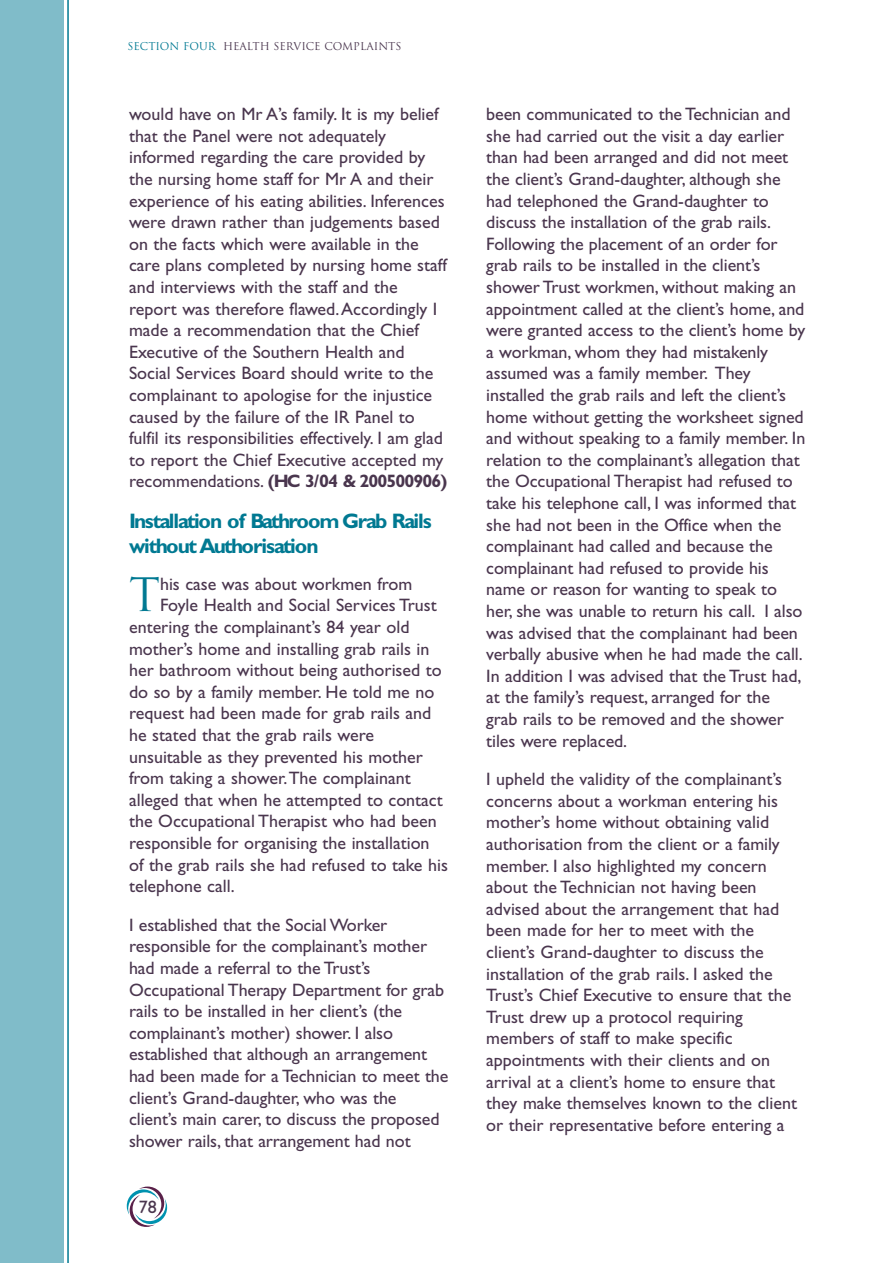
<style>
.page{position:relative;width:893px;height:1263px;background:#fff}
.page>*{position:absolute;margin:0;border:0;box-sizing:border-box;transform-origin:0 0}
.t1{font:45px "Trajan";color:#007992}
.t2{font:700 21px/25.5px "Gill Sans";letter-spacing:-.075em;color:#007992}
.t3{font:18px/21.6px "Gill Sans";letter-spacing:-.005em;color:#4a364e}
.t4{font:10.5px "Trajan";color:#4a364e}
.s1{color:#007992}
.s2{font-weight:700}
</style>
<div class="page">
<div style="left:0;top:0;width:64px;height:1263px;background:#80bcc9"></div>
<svg style="left:127px;top:1186px;width:40px;height:41px"></svg>
<hr style="left:67px;top:0;width:2px;height:1263px;background:#007992">
<p class="t4" style="left:128px;top:41px;width:275px"><span class="s1">SECTION FOUR</span> HEALTH SERVICE COMPLAINTS</p>
<p class="t3" style="left:129px;top:105px;width:320px">would have on Mr A’s family. It is my belief that the Panel were not adequately informed regarding the care provided by the nursing home staff for Mr A and their experience of his eating abilities. Inferences were drawn rather than judgements based on the facts which were available in the care plans completed by nursing home staff and interviews with the staff and the report was therefore flawed.Accordingly I made a recommendation that the Chief Executive of the Southern Health and Social Services Board should write to the complainant to apologise for the injustice caused by the failure of the IR Panel to fulfil its responsibilities effectively. I am glad to report the Chief Executive accepted my recommendations. <span class="s2">(HC 3/04 &amp; 200500906)</span></p>
<p class="t2" style="left:129px;top:510px;width:304px">Installation of Bathroom Grab Rails without Authorisation</p>
<h1 class="t1" style="left:129px;top:569px;width:33px">T</h1>
<p class="t3" style="left:160px;top:574px;width:254px">his case was about workmen from</p>
<p class="t3" style="left:160px;top:596px;width:278px">Foyle Health and Social Services Trust</p>
<p class="t3" style="left:129px;top:618px;width:282px">entering the complainant’s 84 year old</p>
<p class="t3" style="left:129px;top:639px;width:302px">mother’s home and installing grab rails in</p>
<p class="t3" style="left:129px;top:661px;width:314px">her bathroom without being authorised to</p>
<p class="t3" style="left:129px;top:682px;width:307px">do so by a family member. He told me no</p>
<p class="t3" style="left:129px;top:704px;width:304px">request had been made for grab rails and</p>
<p class="t3" style="left:129px;top:726px;width:246px">he stated that the grab rails were</p>
<p class="t3" style="left:129px;top:747px;width:295px">unsuitable as they prevented his mother</p>
<p class="t3" style="left:129px;top:769px;width:283px">from taking a shower.The complainant</p>
<p class="t3" style="left:129px;top:790px;width:315px">alleged that when he attempted to contact</p>
<p class="t3" style="left:129px;top:812px;width:309px">the Occupational Therapist who had been</p>
<p class="t3" style="left:129px;top:834px;width:302px">responsible for organising the installation</p>
<p class="t3" style="left:129px;top:855px;width:320px">of the grab rails she had refused to take his</p>
<p class="t3" style="left:129px;top:877px;width:107px">telephone call.</p>
<p class="t3" style="left:129px;top:915px;width:321px">I established that the Social Worker responsible for the complainant’s mother had made a referral to the Trust’s Occupational Therapy Department for grab rails to be installed in her client’s (the complainant’s mother) shower. I also established that although an arrangement had been made for a Technician to meet the client’s Grand-daughter, who was the client’s main carer, to discuss the proposed shower rails, that arrangement had not</p>
<p class="t3" style="left:139px;top:1198px;width:19px">78</p>
<p class="t3" style="left:486px;top:105px;width:321px">been communicated to the Technician and she had carried out the visit a day earlier than had been arranged and did not meet the client’s Grand-daughter, although she had telephoned the Grand-daughter to discuss the installation of the grab rails.<br>Following the placement of an order for grab rails to be installed in the client’s shower Trust workmen, without making an appointment called at the client’s home, and were granted access to the client’s home by a workman, whom they had mistakenly assumed was a family member. They installed the grab rails and left the client’s home without getting the worksheet signed and without speaking to a family member. In relation to the complainant’s allegation that the Occupational Therapist had refused to take his telephone call, I was informed that she had not been in the Office when the complainant had called and because the complainant had refused to provide his name or reason for wanting to speak to her, she was unable to return his call. I also was advised that the complainant had been verbally abusive when he had made the call.<br>In addition I was advised that the Trust had, at the family’s request, arranged for the grab rails to be removed and the shower tiles were replaced.</p>
<p class="t3" style="left:486px;top:770px;width:312px">I upheld the validity of the complainant’s concerns about a workman entering his mother’s home without obtaining valid authorisation from the client or a family member. I also highlighted my concern about the Technician not having been advised about the arrangement that had been made for her to meet with the client’s Grand-daughter to discuss the installation of the grab rails. I asked the Trust’s Chief Executive to ensure that the Trust drew up a protocol requiring members of staff to make specific appointments with their clients and on arrival at a client’s home to ensure that they make themselves known to the client or their representative before entering a</p>
</div>
